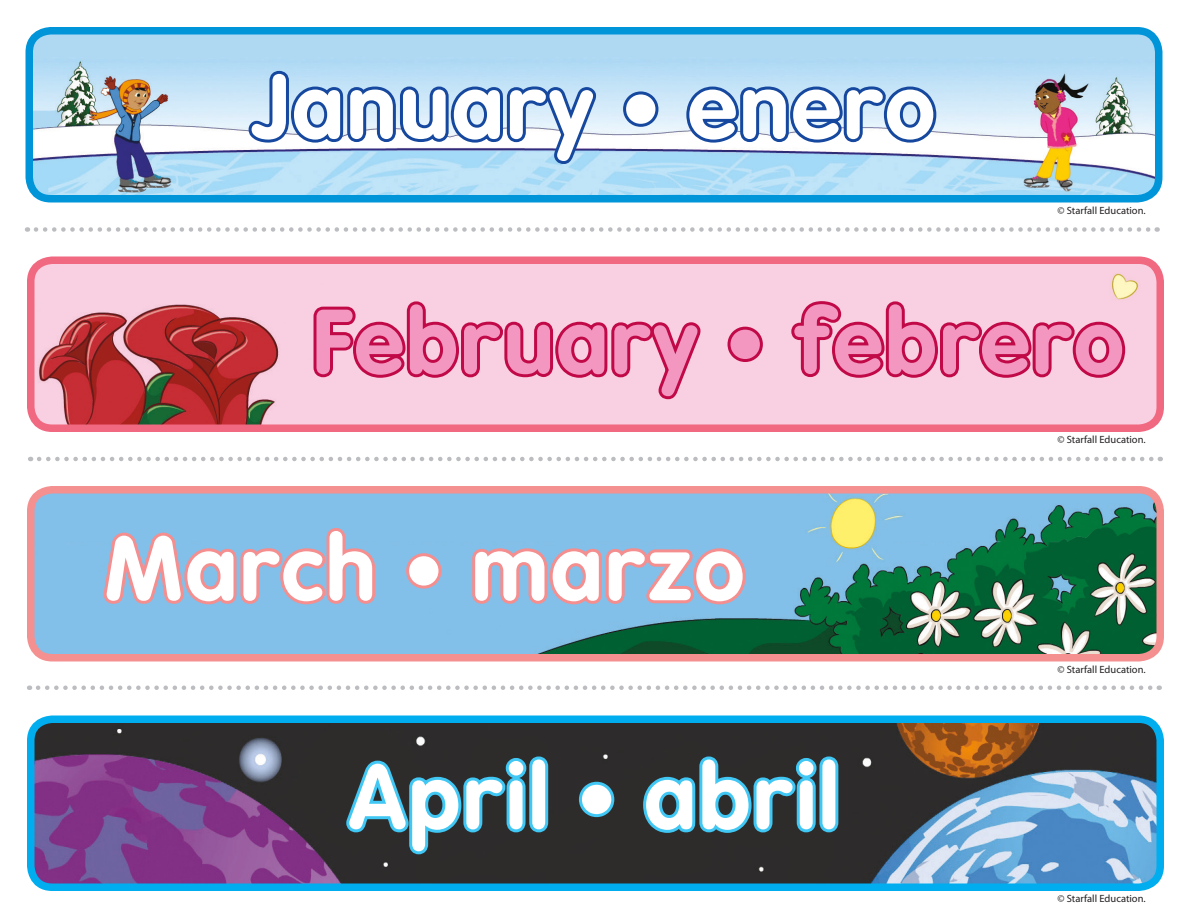
<style>
.page{position:relative;width:1188px;height:918px;background:#fff}
.page>*{position:absolute;margin:0;border:0;box-sizing:border-box;transform-origin:0 0}
.t1{font:700 90px "VA Gz Star";letter-spacing:.03em;color:#fff}
.t2{font:700 90px "VA Gz Star";letter-spacing:.03em;color:#f397c1}
.t3{font:10.5px "Myriad Pro";color:#231f20}
.s1{font-size:82.5px}
</style>
<div class="page">
<svg style="left:36px;top:227px;width:1122px;height:5px"></svg>
<svg style="left:39px;top:457px;width:1122px;height:4px"></svg>
<svg style="left:38px;top:686px;width:1122px;height:4px"></svg>
<img style="left:36px;top:725px;width:1119px;height:157px">
<div style="left:27px;top:716px;width:1137px;height:175px;border:8px solid #00aeef;border-radius:22px"></div>
<img style="left:35px;top:36px;width:1118px;height:157px">
<div style="left:26px;top:27px;width:1136px;height:175px;border:8px solid #0095d9;border-radius:22px"></div>
<img style="left:36px;top:495px;width:1119px;height:158px">
<div style="left:27px;top:486px;width:1137px;height:176px;border:8px solid #f49090;border-radius:22px"></div>
<img style="left:36px;top:265px;width:1119px;height:158px">
<div style="left:27px;top:256px;width:1137px;height:176px;border:8px solid #f16881;border-radius:22px"></div>
<svg style="left:244px;top:66px;width:356px;height:103px;background:#9abbde"></svg>
<svg style="left:619px;top:87px;width:44px;height:44px;background:#9fbddf"></svg>
<svg style="left:682px;top:82px;width:259px;height:65px"></svg>
<svg style="left:309px;top:297px;width:396px;height:107px;background:#ea9cb9"></svg>
<svg style="left:723px;top:322px;width:44px;height:45px;background:#e998b6"></svg>
<svg style="left:786px;top:297px;width:343px;height:85px;background:#e790b0"></svg>
<svg style="left:99px;top:523px;width:281px;height:139px;background:#9fb2d2"></svg>
<svg style="left:402px;top:549px;width:44px;height:44px;background:#a2b0cf"></svg>
<svg style="left:467px;top:544px;width:283px;height:65px;background:#afabc5"></svg>
<svg style="left:341px;top:752px;width:212px;height:106px;background:#325763"></svg>
<svg style="left:574px;top:777px;width:45px;height:45px;background:#325661"></svg>
<svg style="left:639px;top:752px;width:204px;height:85px;background:#335f6e"></svg>
<p class="t1" style="left:253px;top:54px;width:684px">January <span class="s1">•</span> enero</p>
<p class="t3" style="left:1057px;top:204px;width:90px">© Starfall Education.</p>
<p class="t2" style="left:312px;top:289px;width:813px">February <span class="s1">•</span> febrero</p>
<p class="t1" style="left:105px;top:516px;width:641px">March <span class="s1">•</span> marzo</p>
<p class="t1" style="left:349px;top:744px;width:491px">April <span class="s1">•</span> abril</p>
<p class="t3" style="left:1057px;top:433px;width:90px">© Starfall Education.</p>
<p class="t3" style="left:1057px;top:663px;width:90px">© Starfall Education.</p>
<p class="t3" style="left:1057px;top:892px;width:90px">© Starfall Education.</p>
</div>
